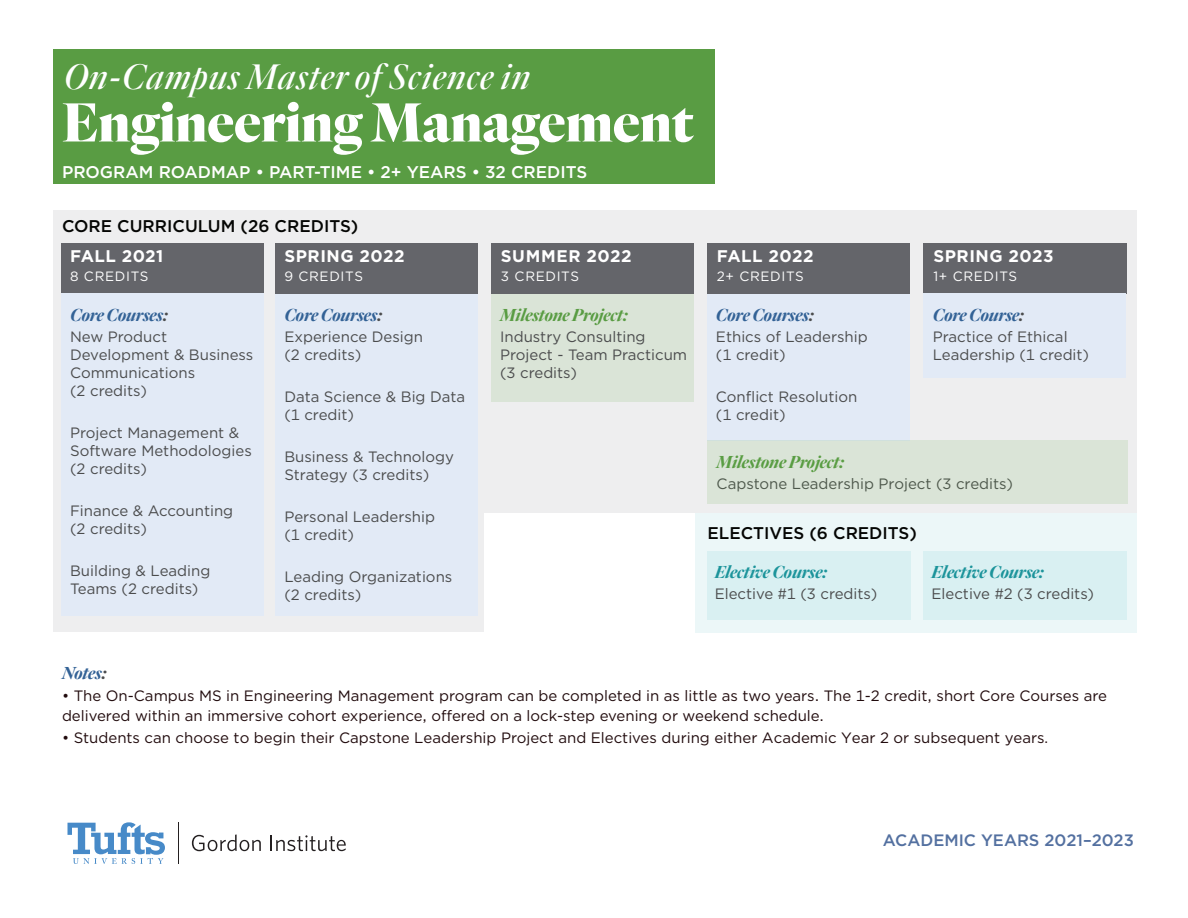
<style>
.page{position:relative;width:1188px;height:918px;background:#fff}
.page>*{position:absolute;margin:0;border:0;box-sizing:border-box;transform-origin:0 0}
.t1{font:900 57px "Quarto";color:#fff}
.t2{font:italic 500 36.75px "Quarto";letter-spacing:.03em;color:#fff}
.t3{font:italic 700 18px "Quarto";letter-spacing:-.005em;color:#336296}
.t4{font:italic 700 18px "Quarto";color:#599c43}
.t5{font:italic 700 18px "Quarto";color:#1c949b}
.t6{font:500 16.95px "Gotham";color:#040503}
.t7{font:500 16.95px "Gotham";color:#fff}
.t8{font:700 16.8px "Gotham";letter-spacing:.03em;color:#fff}
.t9{font:500 16.5px "Gotham";color:#5370a0}
.t10{font:15px/18px "Gotham";color:#4b4c4d}
.t11{font:15px/19.5px "Gotham";color:#210b0d}
.t12{font:13.5px "Gotham";letter-spacing:.05em;color:#fff}
.s1{color:#4b4c4d}
</style>
<div class="page">
<div style="left:484px;top:210px;width:653px;height:303px;background:#eeeeef"></div>
<div style="left:696px;top:513px;width:441px;height:120px;background:#ecf7f8"></div>
<div style="left:53px;top:210px;width:431px;height:422px;background:#eeeeef"></div>
<hr style="left:178px;top:822px;width:1px;height:42px;background:#231f20">
<svg style="left:68px;top:822px;width:97px;height:42px"></svg>
<svg style="left:192px;top:834px;width:69px;height:17px"></svg>
<svg style="left:271px;top:835px;width:75px;height:16px"></svg>
<div style="left:61px;top:243px;width:203px;height:51px;background:#64656a"></div>
<div style="left:61px;top:294px;width:203px;height:322px;background:#e2eaf6"></div>
<div style="left:276px;top:243px;width:202px;height:51px;background:#64656a"></div>
<div style="left:491px;top:294px;width:203px;height:107px;background:#dae4d7"></div>
<div style="left:491px;top:243px;width:203px;height:51px;background:#64656a"></div>
<div style="left:707px;top:243px;width:203px;height:51px;background:#64656a"></div>
<div style="left:924px;top:243px;width:203px;height:51px;background:#64656a"></div>
<div style="left:275px;top:294px;width:203px;height:322px;background:#e2eaf6"></div>
<div style="left:707px;top:294px;width:202px;height:147px;background:#e2eaf6"></div>
<div style="left:924px;top:294px;width:202px;height:84px;background:#e2eaf6"></div>
<div style="left:707px;top:440px;width:421px;height:64px;background:#dae4d7"></div>
<div style="left:53px;top:50px;width:662px;height:134px;background:#599c43"></div>
<div style="left:924px;top:551px;width:203px;height:69px;background:#d9f0f2"></div>
<div style="left:707px;top:551px;width:203px;height:69px;background:#d9f0f2"></div>
<p class="t2" style="left:64px;top:52px;width:468px">On-Campus Master of Science in</p>
<p class="t1" style="left:62px;top:83px;width:633px">Engineering Management</p>
<p class="t7" style="left:62px;top:161px;width:527px">PROGRAM ROADMAP • PART-TIME • 2+ YEARS • 32 CREDITS</p>
<p class="t6" style="left:62px;top:215px;width:298px">CORE CURRICULUM (26 CREDITS)</p>
<p class="t8" style="left:70px;top:245px;width:95px">FALL 2021</p>
<p class="t12" style="left:70px;top:268px;width:80px">8 CREDITS</p>
<p class="t3" style="left:70px;top:303px;width:99px">Core Courses<span class="s1">:</span></p>
<p class="t10" style="left:70px;top:328px;width:185px">New Product<br>Development &amp; Business<br>Communications<br>(2 credits)</p>
<p class="t10" style="left:70px;top:424px;width:183px">Project Management &amp;<br>Software Methodologies (2 credits)</p>
<p class="t10" style="left:70px;top:502px;width:165px">Finance &amp; Accounting (2 credits)</p>
<p class="t10" style="left:70px;top:562px;width:142px">Building &amp; Leading<br>Teams (2 credits)</p>
<p class="t8" style="left:284px;top:245px;width:122px">SPRING 2022</p>
<p class="t12" style="left:284px;top:268px;width:80px">9 CREDITS</p>
<p class="t3" style="left:284px;top:303px;width:99px">Core Courses<span class="s1">:</span></p>
<p class="t10" style="left:284px;top:328px;width:140px">Experience Design (2 credits)</p>
<p class="t10" style="left:284px;top:388px;width:182px">Data Science &amp; Big Data (1 credit)</p>
<p class="t10" style="left:284px;top:448px;width:171px">Business &amp; Technology<br>Strategy (3 credits)</p>
<p class="t10" style="left:284px;top:508px;width:152px">Personal Leadership (1 credit)</p>
<p class="t10" style="left:284px;top:568px;width:169px">Leading Organizations (2 credits)</p>
<p class="t8" style="left:501px;top:245px;width:132px">SUMMER 2022</p>
<p class="t12" style="left:501px;top:268px;width:80px">3 CREDITS</p>
<p class="t4" style="left:500px;top:303px;width:129px">Milestone Project:</p>
<p class="t10" style="left:500px;top:328px;width:189px">Industry Consulting<br>Project - Team Practicum (3 credits)</p>
<p class="t8" style="left:717px;top:245px;width:98px">FALL 2022</p>
<p class="t12" style="left:717px;top:268px;width:89px">2+ CREDITS</p>
<p class="t3" style="left:716px;top:302px;width:99px">Core Courses<span class="s1">:</span></p>
<p class="t10" style="left:716px;top:327px;width:153px">Ethics of Leadership (1 credit)</p>
<p class="t10" style="left:716px;top:387px;width:143px">Conflict Resolution (1 credit)</p>
<p class="t8" style="left:933px;top:245px;width:122px">SPRING 2023</p>
<p class="t12" style="left:933px;top:268px;width:85px">1+ CREDITS</p>
<p class="t3" style="left:933px;top:302px;width:93px">Core Course<span class="s1">:</span></p>
<p class="t10" style="left:933px;top:327px;width:158px">Practice of Ethical<br>Leadership (1 credit)</p>
<p class="t4" style="left:717px;top:450px;width:129px">Milestone Project:</p>
<p class="t10" style="left:717px;top:474px;width:298px">Capstone Leadership Project (3 credits)</p>
<p class="t6" style="left:708px;top:522px;width:211px">ELECTIVES (6 CREDITS)</p>
<p class="t5" style="left:715px;top:560px;width:114px">Elective Course:</p>
<p class="t10" style="left:715px;top:584px;width:164px">Elective #1 (3 credits)</p>
<p class="t5" style="left:932px;top:560px;width:114px">Elective Course:</p>
<p class="t10" style="left:932px;top:584px;width:164px">Elective #2 (3 credits)</p>
<p class="t3" style="left:62px;top:660px;width:46px">Notes<span class="s1">:</span></p>
<p class="t11" style="left:62px;top:686px;width:1047px">• The On-Campus MS in Engineering Management program can be completed in as little as two years. The 1-2 credit, short Core Courses are delivered within an immersive cohort experience, offered on a lock-step evening or weekend schedule.</p>
<p class="t11" style="left:62px;top:728px;width:988px">• Students can choose to begin their Capstone Leadership Project and Electives during either Academic Year 2 or subsequent years.</p>
<p class="t9" style="left:883px;top:829px;width:252px">ACADEMIC YEARS 2021–2023</p>
</div>
